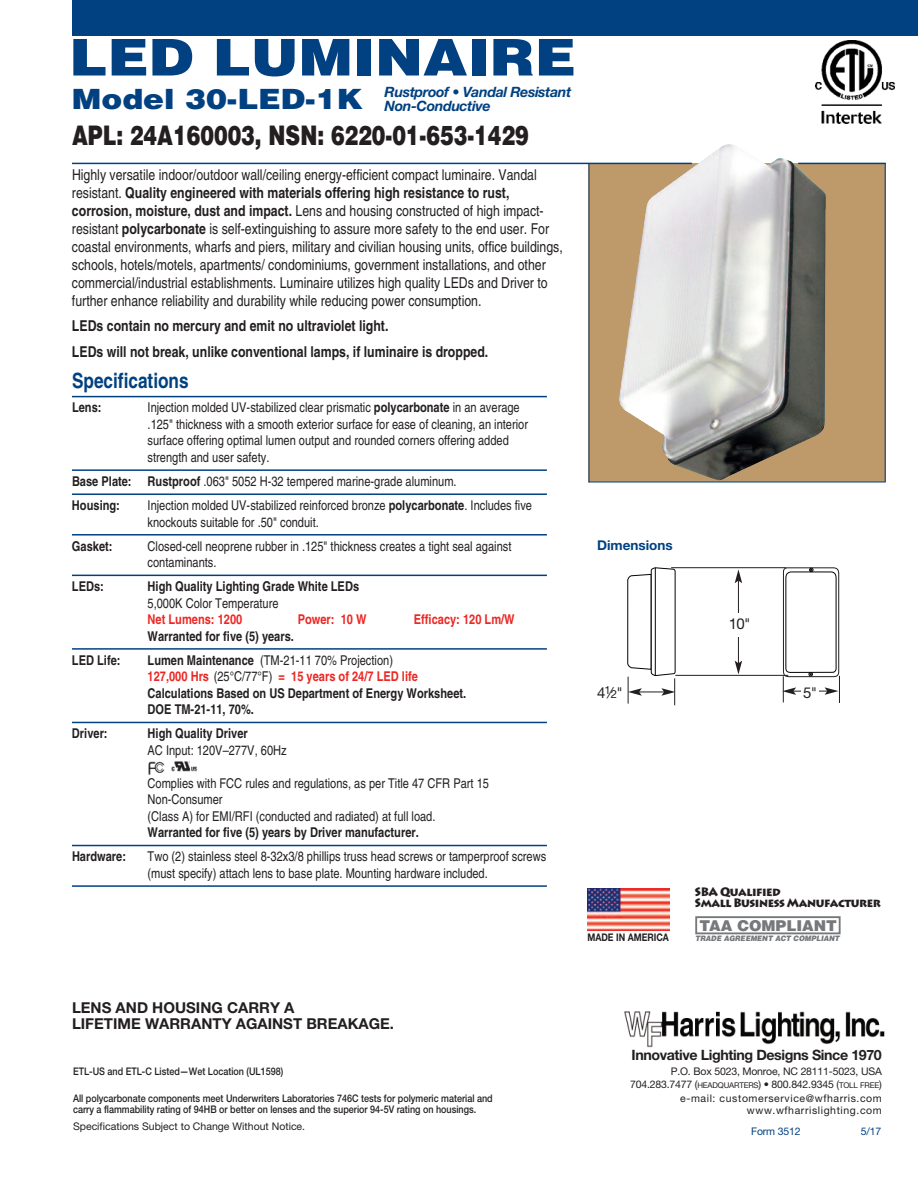
<style>
.page{position:relative;width:918px;height:1188px;background:#fff}
.page>*{position:absolute;margin:0;border:0;box-sizing:border-box;transform-origin:0 0}
.t1{font:900 50.7px "Helvetica";color:#014181;scale:1.13 1}
.t2{font:900 27.9px "Helvetica";color:#014181;scale:1.12 1}
.t3{font:900 27px "Helvetica";color:#231f20;scale:.76 1}
.t4{font:700 condensed 21px "Helvetica";color:#014181}
.t5{font:condensed 15px/18px "Helvetica";color:#231f20}
.t6{font:700 condensed 15px/25.5px "Helvetica";color:#231f20}
.t7{font:700 15px/16.5px "Helvetica Neue";color:#231f20}
.t8{font:900 15px "Helvetica";color:#76787b}
.t9{font:15px "Helvetica Neue";color:#231f20}
.t10{font:italic 700 14.25px/13.5px "Helvetica Neue";letter-spacing:-.03em;color:#014181}
.t11{font:700 14.25px "Helvetica Neue";letter-spacing:-.03em;color:#231f20}
.t12{font:condensed 13.5px/16.5px "Helvetica";color:#231f20}
.t13{font:700 condensed 13.5px/16.5px "Helvetica";color:#231f20}
.t14{font:700 condensed 13.5px "Helvetica";color:#ec2724}
.t15{font:700 13.5px "Helvetica Neue";color:#014181}
.t16{font:900 12.15px/10.5px "Lithos Pro";letter-spacing:-.04em;color:#231f20;scale:.94 1}
.t17{font:500 10.5px/10.5px "Helvetica Neue";color:#231f20;scale:.86 1}
.t18{font:10.5px/13.2px "Helvetica Neue";letter-spacing:.055em;color:#231f20;text-align:right}
.t19{font:10.5px "Helvetica Neue";color:#231f20}
.t20{font:700 10.5px "Helvetica Neue";color:#231f20;scale:.84 1}
.t21{font:10.5px "Helvetica Neue";letter-spacing:-.015em;color:#014181}
.t22{font:italic 900 7.5px "Helvetica";color:#76787b;scale:.93 1}
.s1{font-weight:700}
.s2{font-weight:400}
.s3{color:#ec2724}
.s4{font-size:11.25px}
.s5{font-size:7.8px}
</style>
<div class="page">
<div style="left:73px;top:0;width:845px;height:36px;background:#014181"></div>
<hr style="left:72px;top:396px;width:475px;height:1px;background:#014181">
<hr style="left:72px;top:469px;width:475px;height:2px;background:#014181">
<hr style="left:72px;top:493px;width:475px;height:2px;background:#014181">
<hr style="left:72px;top:534px;width:475px;height:2px;background:#014181">
<hr style="left:72px;top:575px;width:475px;height:1px;background:#014181">
<hr style="left:72px;top:648px;width:475px;height:2px;background:#014181">
<hr style="left:72px;top:722px;width:475px;height:1px;background:#014181">
<hr style="left:72px;top:845px;width:475px;height:1px;background:#014181">
<hr style="left:72px;top:885px;width:475px;height:2px;background:#014181">
<svg style="left:588px;top:164px;width:297px;height:318px;background:#c1ad92"></svg>
<hr style="left:72px;top:163px;width:620px;height:1px;background:#014181">
<hr style="left:798px;top:163px;width:88px;height:1px;background:#014181">
<img style="left:727px;top:144px;width:99px;height:293px">
<img style="left:815px;top:40px;width:79px;height:83px">
<img style="left:148px;top:761px;width:50px;height:13px">
<hr style="left:738px;top:581px;width:1px;height:82px;background:#231f20">
<svg style="left:735px;top:569px;width:7px;height:14px"></svg>
<svg style="left:735px;top:661px;width:7px;height:13px"></svg>
<div style="left:727px;top:613px;width:35px;height:24px;background:#fff"></div>
<svg style="left:627px;top:567px;width:49px;height:138px"></svg>
<svg style="left:782px;top:567px;width:58px;height:136px"></svg>
<div style="left:801px;top:682px;width:18px;height:24px;background:#fff"></div>
<hr style="left:671px;top:567px;width:115px;height:1px;background:#231f20">
<hr style="left:675px;top:675px;width:113px;height:1px;background:#231f20">
<img style="left:624px;top:1011px;width:261px;height:37px">
<hr style="left:589px;top:164px;width:1px;height:318px;background:#014181">
<hr style="left:885px;top:163px;width:1px;height:319px;background:#014181">
<hr style="left:588px;top:482px;width:298px;height:1px;background:#014181">
<img style="left:587px;top:888px;width:82px;height:43px">
<div style="left:695px;top:916px;width:146px;height:18px;border:2px solid #76787b"></div>
<h1 class="t1" style="left:69px;top:39px;width:450px">LED LUMINAIRE</h1>
<p class="t10" style="left:385px;top:87px;width:188px">Rustproof • Vandal Resistant<br>Non-Conductive</p>
<h2 class="t2" style="left:72px;top:89px;width:261px">Model 30-LED-1K</h2>
<h3 class="t3" style="left:72px;top:126px;width:602px">APL: 24A160003, NSN: 6220-01-653-1429</h3>
<p class="t5" style="left:72px;top:167px;width:492px">Highly versatile indoor/outdoor wall/ceiling energy-efficient compact luminaire. Vandal resistant. <span class="s1">Quality engineered with materials offering high resistance to rust, corrosion, moisture, dust and impact.</span> Lens and housing constructed of high impact&shy;resistant <span class="s1">polycarbonate</span> is self-extinguishing to assure more safety to the end user. For coastal environments, wharfs and piers, military and civilian housing units, office buildings, schools, hotels/motels, apartments/ condominiums, government installations, and other commercial/industrial establishments. Luminaire utilizes high quality LEDs and Driver to further enhance reliability and durability while reducing power consumption.</p>
<p class="t6" style="left:72px;top:315px;width:418px">LEDs contain no mercury and emit no ultraviolet light.<br>LEDs will not break, unlike conventional lamps, if luminaire is dropped.</p>
<h3 class="t4" style="left:72px;top:373px;width:118px">Specifications</h3>
<p class="t13" style="left:72px;top:401px;width:31px">Lens:</p>
<p class="t12" style="left:148px;top:401px;width:382px">Injection molded UV-stabilized clear prismatic <span class="s1">polycarbonate</span> in an average .125" thickness with a smooth exterior surface for ease of cleaning, an interior surface offering optimal lumen output and rounded corners offering added strength and user safety.</p>
<p class="t12" style="left:72px;top:471px;width:386px;line-height:24px"><span class="s1">Base Plate: Rustproof</span> .063" 5052 H-32 tempered marine-grade aluminum.<br><span class="s1">Housing:</span></p>
<p class="t12" style="left:148px;top:498px;width:386px">Injection molded UV-stabilized reinforced bronze <span class="s1">polycarbonate</span>. Includes five knockouts suitable for .50" conduit.</p>
<p class="t13" style="left:72px;top:539px;width:42px">Gasket:</p>
<p class="t12" style="left:148px;top:539px;width:365px">Closed-cell neoprene rubber in .125" thickness creates a tight seal against contaminants.</p>
<p class="t13" style="left:72px;top:579px;width:33px">LEDs:</p>
<p class="t13" style="left:148px;top:579px;width:213px">High Quality Lighting Grade White LEDs</p>
<p class="t12" style="left:148px;top:596px;width:133px">5,000K Color Temperature</p>
<p class="t14" style="left:148px;top:614px;width:96px">Net Lumens: 1200</p>
<p class="t14" style="left:298px;top:614px;width:70px">Power: 10 W</p>
<p class="t14" style="left:414px;top:614px;width:102px">Efficacy: 120 Lm/W</p>
<p class="t13" style="left:148px;top:629px;width:148px">Warranted for five (5) years.</p>
<p class="t13" style="left:72px;top:653px;width:50px">LED Life:</p>
<p class="t13" style="left:148px;top:653px;width:320px">Lumen Maintenance <span class="s2">(TM-21-11 70% Projection)<br></span><span class="s3">127,000 Hrs</span> <span class="s2">(25°C/77°F)</span> <span class="s3">= 15 years of 24/7 LED life </span>Calculations Based on US Department of Energy Worksheet.<br>DOE TM-21-11, 70%.</p>
<p class="t13" style="left:72px;top:727px;width:37px">Driver:</p>
<p class="t13" style="left:148px;top:727px;width:102px">High Quality Driver</p>
<p class="t12" style="left:148px;top:743px;width:141px">AC Input: 120V–277V, 60Hz</p>
<p class="t12" style="left:148px;top:776px;width:343px">Complies with FCC rules and regulations, as per Title 47 CFR Part 15<br>Non-Consumer<br>(Class A) for EMI/RFI (conducted and radiated) at full load.</p>
<p class="t13" style="left:148px;top:826px;width:273px">Warranted for five (5) years by Driver manufacturer.</p>
<p class="t13" style="left:72px;top:850px;width:56px">Hardware:</p>
<p class="t12" style="left:148px;top:850px;width:400px">Two (2) stainless steel 8-32x3/8 phillips truss head screws or tamperproof screws (must specify) attach lens to base plate. Mounting hardware included.</p>
<p class="t15" style="left:597px;top:541px;width:77px">Dimensions</p>
<p class="t9" style="left:729px;top:619px;width:23px">10"</p>
<p class="t9" style="left:597px;top:687px;width:27px">4<sup>1</sup>⁄<span class="s4">2</span>"</p>
<p class="t9" style="left:803px;top:687px;width:15px">5"</p>
<p class="t20" style="left:587px;top:933px;width:98px">MADE IN AMERICA</p>
<p class="t16" style="left:695px;top:887px;width:199px">SBA Qualified<br>Small Business Manufacturer</p>
<p class="t8" style="left:699px;top:920px;width:139px">TAA COMPLIANT</p>
<p class="t22" style="left:695px;top:936px;width:157px">TRADE AGREEMENT ACT COMPLIANT</p>
<p class="t7" style="left:72px;top:1001px;width:324px">LENS AND HOUSING CARRY A<br>LIFETIME WARRANTY AGAINST BREAKAGE.</p>
<p class="t17" style="left:73px;top:1067px;width:246px">ETL-US and ETL-C Listed—Wet Location (UL1598)</p>
<p class="t17" style="left:73px;top:1094px;width:489px">All polycarbonate components meet Underwriters Laboratories 746C tests for polymeric material and carry a flammability rating of 94HB or better on lenses and the superior 94-5V rating on housings.</p>
<p class="t19" style="left:73px;top:1122px;width:234px">Specifications Subject to Change Without Notice.</p>
<p class="t11" style="left:632px;top:1050px;width:252px">Innovative Lighting Designs Since 1970</p>
<p class="t18" style="left:630px;top:1065px;width:253px">P.O. Box 5023, Monroe, NC 28111-5023, USA 704.283.7477 (<span class="s5">HEADQUARTERS</span>) • 800.842.9345 (<span class="s5">TOLL FREE</span>) e-mail: customerservice@wfharris.com www.wfharrislighting.com</p>
<p class="t21" style="left:751px;top:1127px;width:51px">Form 3512</p>
<p class="t21" style="left:861px;top:1127px;width:22px">5/17</p>
</div>
